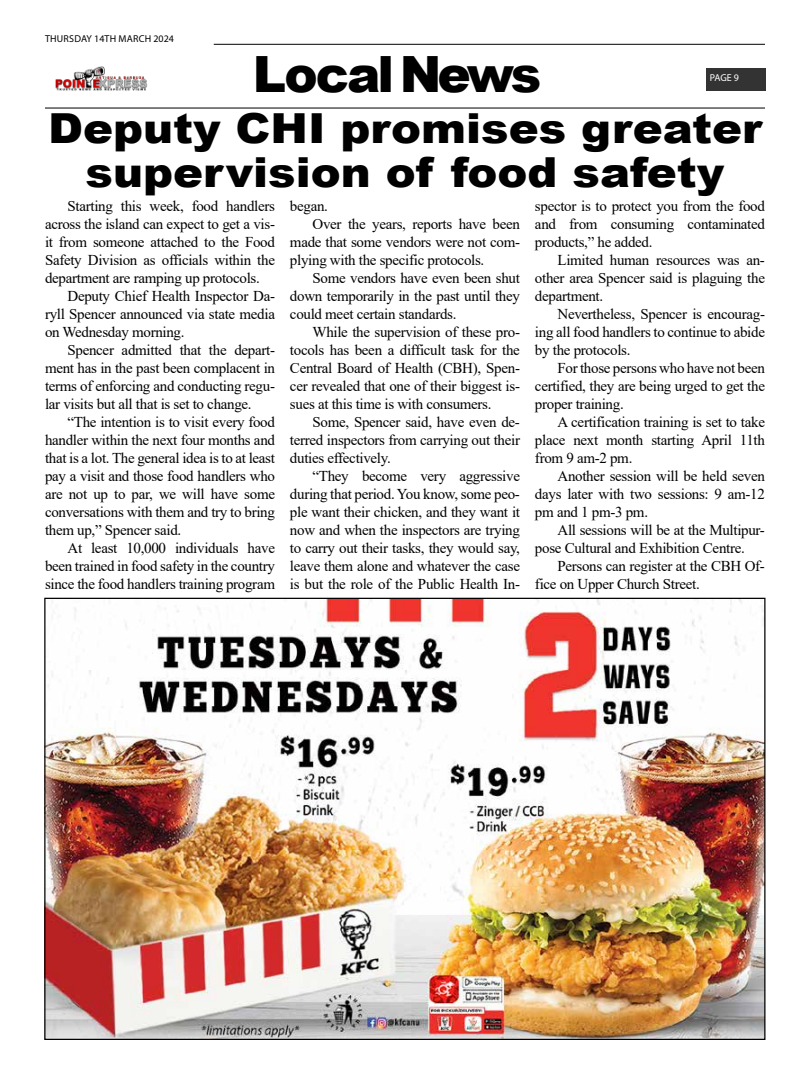
<style>
.page{position:relative;width:810px;height:1080px;background:#fff}
.page>*{position:absolute;margin:0;border:0;box-sizing:border-box;transform-origin:0 0}
.t1{font:900 50px "Arial";letter-spacing:-.06em;color:#000}
.t2{font:900 41.38px/43.8px "Arial";color:#000;text-align:center;scale:1.09 1}
.t3{font:15px/18px "Times New Roman";letter-spacing:-.02em;color:#000;text-align:justify}
.t4{font:10px "Myriad Pro";letter-spacing:.02em;color:#000}
.t5{font:10px "Myriad Pro";color:#fff}
</style>
<div class="page">
<hr style="left:45px;top:107px;width:720px;height:2px;background:#333">
<hr style="left:214px;top:44px;width:551px;height:1px;background:#333">
<div style="left:706px;top:68px;width:60px;height:23px;background:#333"></div>
<img style="left:55px;top:66px;width:93px;height:25px">
<img style="left:46px;top:600px;width:718px;height:438px">
<p class="t4" style="left:45px;top:33px;width:130px">THURSDAY 14TH MARCH 2024</p>
<h1 class="t1" style="left:253px;top:38px;width:290px">Local News</h1>
<p class="t5" style="left:710px;top:72px;width:31px">PAGE 9</p>
<h2 class="t2" style="left:48px;top:105px;width:657px">Deputy CHI promises greater supervision of food safety</h2>
<p class="t3" style="left:45px;top:197px;width:232px;text-indent:22px">Starting this week, food handlers across the island can expect to get a vis&shy;it from someone attached to the Food Safety Division as officials within the department are ramping up protocols.</p>
<p class="t3" style="left:45px;top:287px;width:232px;text-indent:22px">Deputy Chief Health Inspector Da&shy;ryll Spencer announced via state media on Wednesday morning.</p>
<p class="t3" style="left:45px;top:341px;width:232px;text-indent:22px">Spencer admitted that the depart&shy;ment has in the past been complacent in terms of enforcing and conducting regu&shy;lar visits but all that is set to change.</p>
<p class="t3" style="left:45px;top:413px;width:232px;text-indent:22px">“The intention is to visit every food handler within the next four months and that is a lot. The general idea is to at least pay a visit and those food handlers who are not up to par, we will have some conversations with them and try to bring them up,” Spencer said.</p>
<p class="t3" style="left:45px;top:539px;width:232px;text-indent:22px">At least 10,000 individuals have been trained in food safety in the country since the food handlers training program</p>
<p class="t3" style="left:290px;top:197px;width:40px">began.</p>
<p class="t3" style="left:312px;top:215px;width:209px">Over the years, reports have been</p>
<p class="t3" style="left:290px;top:233px;width:232px">made that some vendors were not com-</p>
<p class="t3" style="left:290px;top:251px;width:196px">plying with the specific protocols.</p>
<p class="t3" style="left:312px;top:269px;width:209px">Some vendors have even been shut</p>
<p class="t3" style="left:290px;top:287px;width:232px">down temporarily in the past until they</p>
<p class="t3" style="left:290px;top:305px;width:168px">could meet certain standards.</p>
<p class="t3" style="left:312px;top:323px;width:209px">While the supervision of these pro-</p>
<p class="t3" style="left:290px;top:341px;width:231px">tocols has been a difficult task for the</p>
<p class="t3" style="left:290px;top:359px;width:232px">Central Board of Health (CBH), Spen-</p>
<p class="t3" style="left:290px;top:377px;width:232px">cer revealed that one of their biggest is-</p>
<p class="t3" style="left:290px;top:395px;width:203px">sues at this time is with consumers.</p>
<p class="t3" style="left:312px;top:413px;width:209px">Some, Spencer said, have even de-</p>
<p class="t3" style="left:290px;top:431px;width:232px">terred inspectors from carrying out their</p>
<p class="t3" style="left:290px;top:449px;width:102px">duties effectively.</p>
<p class="t3" style="left:312px;top:467px;width:209px">“They become very aggressive</p>
<p class="t3" style="left:290px;top:485px;width:231px">during that period. You know, some peo-</p>
<p class="t3" style="left:290px;top:503px;width:232px">ple want their chicken, and they want it</p>
<p class="t3" style="left:290px;top:521px;width:231px">now and when the inspectors are trying</p>
<p class="t3" style="left:290px;top:539px;width:232px">to carry out their tasks, they would say,</p>
<p class="t3" style="left:290px;top:557px;width:232px">leave them alone and whatever the case</p>
<p class="t3" style="left:290px;top:575px;width:232px">is but the role of the Public Health In-</p>
<p class="t3" style="left:535px;top:197px;width:232px">spector is to protect you from the food and from consuming contaminated products,” he added.</p>
<p class="t3" style="left:535px;top:251px;width:232px;text-indent:22px">Limited human resources was an&shy;other area Spencer said is plaguing the department.</p>
<p class="t3" style="left:535px;top:305px;width:232px;text-indent:22px">Nevertheless, Spencer is encourag&shy;ing all food handlers to continue to abide by the protocols.</p>
<p class="t3" style="left:535px;top:359px;width:232px;text-indent:22px">For those persons who have not been certified, they are being urged to get the proper training.</p>
<p class="t3" style="left:535px;top:413px;width:232px;text-indent:22px">A certification training is set to take place next month starting April 11th from 9 am-2 pm.</p>
<p class="t3" style="left:535px;top:467px;width:232px;text-indent:22px">Another session will be held seven days later with two sessions: 9 am-12 pm and 1 pm-3 pm.</p>
<p class="t3" style="left:535px;top:521px;width:231px;text-indent:22px">All sessions will be at the Multipur&shy;pose Cultural and Exhibition Centre.</p>
<p class="t3" style="left:535px;top:557px;width:231px;text-indent:22px">Persons can register at the CBH Of&shy;fice on Upper Church Street.</p>
</div>
